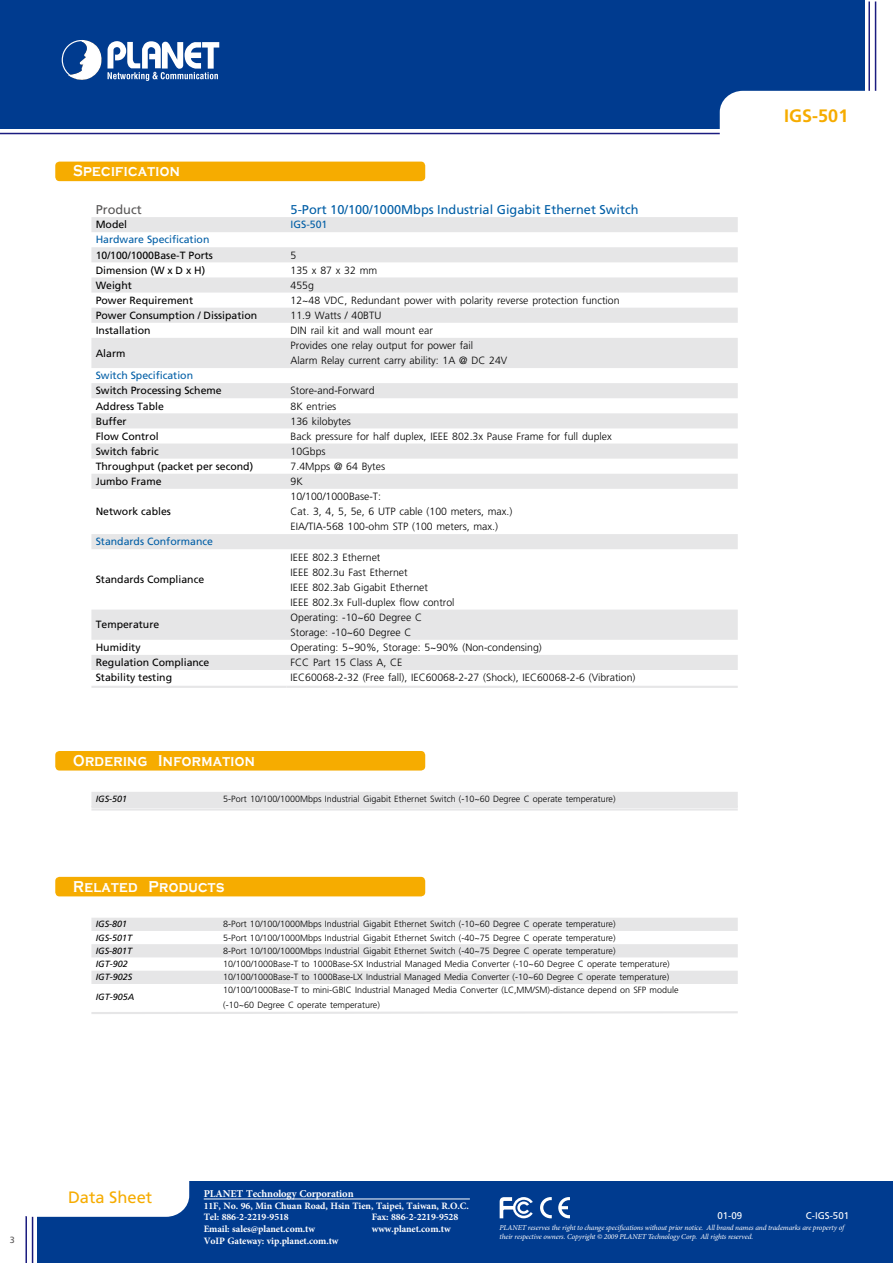
<style>
.page{position:relative;width:893px;height:1263px;background:#fff}
.page>*{position:absolute;margin:0;border:0;box-sizing:border-box;transform-origin:0 0}
.t1{font:700 18px "Frutiger";color:#f6ac00}
.t2{font:16.5px "Frutiger";color:#f6ac00}
.t3{font:700 16.2px "Copperplate Gothic";letter-spacing:.025em;color:#fff;scale:.83 1}
.t4{font:12.75px "Frutiger";color:#005ea6}
.t5{font:12.75px "Frutiger";color:#595757}
.t6{font:300 10.5px/15px "Frutiger";color:#000}
.t7{font:10.5px "Frutiger";color:#000}
.t8{font:10.5px "Frutiger";color:#005ea6}
.t9{font:700 10.5px "Minion Pro";letter-spacing:-.01em;color:#fff}
.t10{font:700 9.75px/11.7px "Minion Pro";letter-spacing:-.01em;color:#fff}
.t11{font:9.75px "Frutiger";color:#fff}
.t12{font:300 9px/15px "Frutiger";color:#000}
.t13{font:italic 9px "Frutiger";color:#000}
.t14{font:9px "Frutiger";color:#595757}
.t15{font:italic 7.5px/9px "Minion Pro";letter-spacing:-.015em;color:#fff}
</style>
<div class="page">
<div style="left:0;top:1px;width:864px;height:128px;background:#003b8f"></div>
<hr style="left:868px;top:2px;width:2px;height:127px;background:#1b1c80">
<hr style="left:875px;top:2px;width:1px;height:127px;background:#1b1c80">
<svg style="left:62px;top:40px;width:157px;height:41px"></svg>
<div style="left:720px;top:91px;width:156px;height:38px;background:#fff"></div>
<hr style="left:0;top:133px;width:720px;height:1px;background:#1b1c80">
<div style="left:37px;top:1181px;width:856px;height:82px;background:#003b8f"></div>
<hr style="left:32px;top:1181px;width:1px;height:82px;background:#181878">
<hr style="left:25px;top:1181px;width:2px;height:82px;background:#1b1c80">
<div style="left:8px;top:1152px;width:181px;height:65px;background:#fff;border-radius:22px"></div>
<div style="left:55px;top:162px;width:370px;height:19px;background:#f6ac00;border-radius:4px"></div>
<div style="left:55px;top:751px;width:370px;height:19px;background:#f6ac00;border-radius:4px"></div>
<div style="left:91px;top:792px;width:647px;height:14px;background:#e6e6e7"></div>
<hr style="left:91px;top:806px;width:128px;height:2px;background:#e6e6e7">
<hr style="left:219px;top:806px;width:519px;height:2px;background:#e6e6e7">
<hr style="left:91px;top:808px;width:128px;height:2px;background:#e6e6e7">
<hr style="left:219px;top:808px;width:519px;height:2px;background:#e6e6e7">
<div style="left:55px;top:877px;width:370px;height:19px;background:#f6ac00;border-radius:4px"></div>
<svg style="left:91px;top:918px;width:647px;height:66px"></svg>
<hr style="left:204px;top:1199px;width:266px;height:1px;background:#fff">
<svg style="left:500px;top:1197px;width:33px;height:21px"></svg>
<svg style="left:540px;top:1197px;width:12px;height:21px"></svg>
<svg style="left:558px;top:1197px;width:12px;height:21px"></svg>
<svg style="left:91px;top:217px;width:647px;height:453px"></svg>
<hr style="left:91px;top:686px;width:195px;height:2px;background:#e6e6e7">
<hr style="left:286px;top:686px;width:452px;height:2px;background:#e6e6e7">
<svg style="left:91px;top:1011px;width:647px;height:3px"></svg>
<h3 class="t3" style="left:73px;top:162px;width:130px">Specification</h3>
<p class="t5" style="left:96px;top:202px;width:48px">Product</p>
<p class="t4" style="left:291px;top:202px;width:349px">5-Port 10/100/1000Mbps Industrial Gigabit Ethernet Switch</p>
<p class="t7" style="left:96px;top:218px;width:33px">Model</p>
<p class="t8" style="left:291px;top:218px;width:38px">IGS-501</p>
<p class="t8" style="left:96px;top:234px;width:115px">Hardware Specification</p>
<p class="t7" style="left:96px;top:249px;width:119px">10/100/1000Base-T Ports</p>
<p class="t6" style="left:291px;top:247px;width:7px">5</p>
<p class="t7" style="left:96px;top:264px;width:111px">Dimension (W x D x H)</p>
<p class="t6" style="left:291px;top:262px;width:88px">135 x 87 x 32 mm</p>
<p class="t7" style="left:96px;top:279px;width:38px">Weight</p>
<p class="t6" style="left:291px;top:278px;width:25px">455g</p>
<p class="t7" style="left:96px;top:294px;width:99px">Power Requirement</p>
<p class="t6" style="left:291px;top:293px;width:330px">12~48 VDC, Redundant power with polarity reverse protection function</p>
<p class="t7" style="left:96px;top:309px;width:163px">Power Consumption / Dissipation</p>
<p class="t6" style="left:291px;top:308px;width:92px">11.9 Watts / 40BTU</p>
<p class="t7" style="left:96px;top:324px;width:56px">Installation</p>
<p class="t6" style="left:291px;top:323px;width:144px">DIN rail kit and wall mount ear</p>
<p class="t7" style="left:96px;top:347px;width:31px">Alarm</p>
<p class="t6" style="left:291px;top:338px;width:218px">Provides one relay output for power fail<br>Alarm Relay current carry ability: 1A @ DC 24V</p>
<p class="t8" style="left:96px;top:369px;width:99px">Switch Specification</p>
<p class="t7" style="left:96px;top:385px;width:128px">Switch Processing Scheme</p>
<p class="t6" style="left:291px;top:383px;width:85px">Store-and-Forward</p>
<p class="t7" style="left:96px;top:400px;width:70px">Address Table</p>
<p class="t6" style="left:291px;top:398px;width:47px">8K entries</p>
<p class="t7" style="left:96px;top:415px;width:32px">Buffer</p>
<p class="t6" style="left:291px;top:413px;width:62px">136 kilobytes</p>
<p class="t7" style="left:96px;top:430px;width:64px">Flow Control</p>
<p class="t6" style="left:291px;top:429px;width:323px">Back pressure for half duplex, IEEE 802.3x Pause Frame for full duplex</p>
<p class="t7" style="left:96px;top:445px;width:64px">Switch fabric</p>
<p class="t6" style="left:291px;top:444px;width:37px">10Gbps</p>
<p class="t7" style="left:96px;top:460px;width:159px">Throughput (packet per second)</p>
<p class="t6" style="left:291px;top:459px;width:96px">7.4Mpps @ 64 Bytes</p>
<p class="t7" style="left:96px;top:475px;width:67px">Jumbo Frame</p>
<p class="t6" style="left:291px;top:474px;width:14px">9K</p>
<p class="t7" style="left:96px;top:505px;width:77px">Network cables</p>
<p class="t6" style="left:291px;top:489px;width:223px">10/100/1000Base-T:<br>Cat. 3, 4, 5, 5e, 6 UTP cable (100 meters, max.)<br>EIA/TIA-568 100-ohm STP (100 meters, max.)</p>
<p class="t8" style="left:96px;top:536px;width:119px">Standards Conformance</p>
<p class="t7" style="left:96px;top:573px;width:110px">Standards Compliance</p>
<p class="t6" style="left:291px;top:549px;width:165px">IEEE 802.3 Ethernet<br>IEEE 802.3u Fast Ethernet<br>IEEE 802.3ab Gigabit Ethernet<br>IEEE 802.3x Full-duplex flow control</p>
<p class="t7" style="left:96px;top:619px;width:65px">Temperature</p>
<p class="t6" style="left:291px;top:610px;width:133px">Operating: -10~60 Degree C<br>Storage: -10~60 Degree C</p>
<p class="t7" style="left:96px;top:641px;width:46px">Humidity</p>
<p class="t6" style="left:291px;top:640px;width:253px">Operating: 5~90%, Storage: 5~90% (Non-condensing)</p>
<p class="t7" style="left:96px;top:656px;width:115px">Regulation Compliance</p>
<p class="t6" style="left:291px;top:655px;width:113px">FCC Part 15 Class A, CE</p>
<p class="t7" style="left:96px;top:671px;width:78px">Stability testing</p>
<p class="t6" style="left:291px;top:670px;width:346px">IEC60068-2-32 (Free fall), IEC60068-2-27 (Shock), IEC60068-2-6 (Vibration)</p>
<h3 class="t3" style="left:73px;top:751px;width:220px">Ordering Information</h3>
<p class="t13" style="left:96px;top:794px;width:33px">IGS-501</p>
<p class="t12" style="left:223px;top:791px;width:394px">5-Port 10/100/1000Mbps Industrial Gigabit Ethernet Switch (-10~60 Degree C operate temperature)</p>
<h3 class="t3" style="left:73px;top:877px;width:184px">Related Products</h3>
<p class="t13" style="left:96px;top:919px;width:33px">IGS-801</p>
<p class="t12" style="left:223px;top:917px;width:394px">8-Port 10/100/1000Mbps Industrial Gigabit Ethernet Switch (-10~60 Degree C operate temperature)</p>
<p class="t13" style="left:96px;top:932px;width:38px">IGS-501T</p>
<p class="t12" style="left:223px;top:930px;width:394px">5-Port 10/100/1000Mbps Industrial Gigabit Ethernet Switch (-40~75 Degree C operate temperature)</p>
<p class="t13" style="left:96px;top:945px;width:38px">IGS-801T</p>
<p class="t12" style="left:223px;top:943px;width:394px">8-Port 10/100/1000Mbps Industrial Gigabit Ethernet Switch (-40~75 Degree C operate temperature)</p>
<p class="t13" style="left:96px;top:959px;width:34px">IGT-902</p>
<p class="t12" style="left:223px;top:956px;width:448px">10/100/1000Base-T to 1000Base-SX Industrial Managed Media Converter (-10~60 Degree C operate temperature)</p>
<p class="t13" style="left:96px;top:972px;width:38px">IGT-902S</p>
<p class="t12" style="left:223px;top:970px;width:447px">10/100/1000Base-T to 1000Base-LX Industrial Managed Media Converter (-10~60 Degree C operate temperature)</p>
<p class="t13" style="left:96px;top:992px;width:40px">IGT-905A</p>
<p class="t12" style="left:223px;top:982px;width:457px">10/100/1000Base-T to mini-GBIC Industrial Managed Media Converter (LC,MM/SM)-distance depend on SFP module (-10~60 Degree C operate temperature)</p>
<h1 class="t1" style="left:784px;top:105px;width:66px">IGS-501</h1>
<p class="t14" style="left:10px;top:1234px;width:7px">3</p>
<h2 class="t2" style="left:68px;top:1188px;width:86px">Data Sheet</h2>
<p class="t9" style="left:204px;top:1186px;width:151px">PLANET Technology Corporation</p>
<p class="t10" style="left:204px;top:1200px;width:267px">11F, No. 96, Min Chuan Road, Hsin Tien, Taipei, Taiwan, R.O.C.<br>Tel: 886-2-2219-9518</p>
<p class="t10" style="left:372px;top:1211px;width:88px">Fax: 886-2-2219-9528</p>
<p class="t10" style="left:204px;top:1223px;width:113px">Email: sales@planet.com.tw</p>
<p class="t10" style="left:372px;top:1223px;width:80px">www.planet.com.tw</p>
<p class="t10" style="left:204px;top:1235px;width:136px">VoIP Gateway: vip.planet.com.tw</p>
<p class="t11" style="left:717px;top:1210px;width:26px">01-09</p>
<p class="t11" style="left:806px;top:1210px;width:45px">C-IGS-501</p>
<p class="t15" style="left:500px;top:1223px;width:346px">PLANET reserves the right to change specifications without prior notice. All brand names and trademarks are property of their respective owners. Copyright © 2009 PLANET Technology Corp. All rights reserved.</p>
</div>
